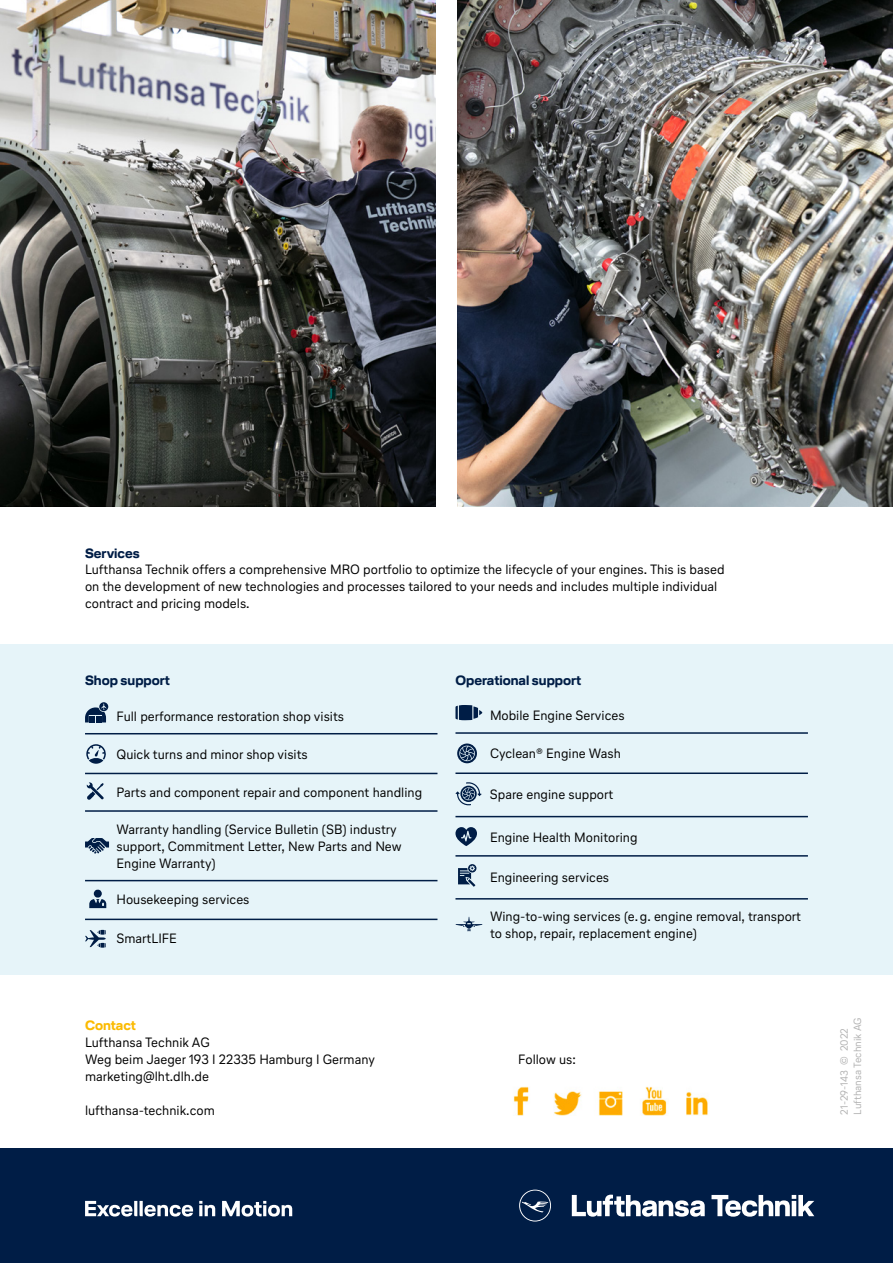
<style>
.page{position:relative;width:893px;height:1263px;background:#fff}
.page>*{position:absolute;margin:0;border:0;box-sizing:border-box;transform-origin:0 0}
.t1{font:13.5px/16.8px "Lufthansa Text";color:#000}
.t2{font:700 13.5px "Lufthansa Head";color:#001d46}
.t3{font:700 13.5px "Lufthansa Head";color:#fbba00}
.t4{font:10.5px/13.2px "Lufthansa Text";color:#b2b2b2}
</style>
<div class="page">
<div style="left:0;top:644px;width:893px;height:331px;background:#e6f4f9"></div>
<hr style="left:85px;top:733px;width:352px;height:1px;background:#001d46">
<hr style="left:85px;top:773px;width:352px;height:1px;background:#001d46">
<hr style="left:85px;top:810px;width:352px;height:2px;background:#001d46">
<hr style="left:85px;top:880px;width:352px;height:1px;background:#001d46">
<hr style="left:85px;top:919px;width:352px;height:1px;background:#001d46">
<svg style="left:85px;top:702px;width:23px;height:20px"></svg>
<svg style="left:86px;top:744px;width:20px;height:20px"></svg>
<svg style="left:86px;top:782px;width:18px;height:18px"></svg>
<svg style="left:85px;top:838px;width:24px;height:16px"></svg>
<svg style="left:89px;top:889px;width:17px;height:19px"></svg>
<svg style="left:85px;top:930px;width:21px;height:18px"></svg>
<hr style="left:455px;top:732px;width:353px;height:2px;background:#001d46">
<hr style="left:455px;top:772px;width:353px;height:2px;background:#001d46">
<hr style="left:455px;top:816px;width:353px;height:1px;background:#001d46">
<hr style="left:455px;top:855px;width:353px;height:2px;background:#001d46">
<hr style="left:455px;top:898px;width:353px;height:1px;background:#001d46">
<svg style="left:455px;top:705px;width:27px;height:15px"></svg>
<svg style="left:457px;top:743px;width:20px;height:20px"></svg>
<svg style="left:455px;top:782px;width:27px;height:24px"></svg>
<svg style="left:455px;top:827px;width:22px;height:19px"></svg>
<svg style="left:458px;top:864px;width:18px;height:23px"></svg>
<svg style="left:455px;top:917px;width:27px;height:14px"></svg>
<img style="left:513px;top:1086px;width:195px;height:30px">
<img style="left:0;top:0;width:436px;height:507px">
<img style="left:457px;top:0;width:436px;height:507px">
<div style="left:0;top:1148px;width:893px;height:115px;background:#001d46"></div>
<svg style="left:572px;top:1194px;width:133px;height:23px"></svg>
<svg style="left:711px;top:1195px;width:103px;height:22px"></svg>
<svg style="left:519px;top:1189px;width:32px;height:32px"></svg>
<svg style="left:85px;top:1201px;width:108px;height:15px"></svg>
<svg style="left:199px;top:1201px;width:16px;height:15px"></svg>
<svg style="left:222px;top:1201px;width:70px;height:15px"></svg>
<p class="t2" style="left:85px;top:543px;width:56px">Services</p>
<p class="t1" style="left:85px;top:561px;width:641px">Lufthansa Technik offers a comprehensive MRO portfolio to optimize the lifecycle of your engines. This is based on the development of new technologies and processes tailored to your needs and includes multiple individual contract and pricing models.</p>
<p class="t2" style="left:85px;top:670px;width:87px">Shop support</p>
<p class="t1" style="left:117px;top:707px;width:229px">Full performance restoration shop visits</p>
<p class="t1" style="left:117px;top:746px;width:193px">Quick turns and minor shop visits</p>
<p class="t1" style="left:117px;top:783px;width:307px">Parts and component repair and component handling</p>
<p class="t1" style="left:117px;top:821px;width:287px">Warranty handling (Service Bulletin (SB) industry support, Commitment Letter, New Parts and New<br>Engine Warranty)</p>
<p class="t1" style="left:117px;top:891px;width:134px">Housekeeping services</p>
<p class="t1" style="left:117px;top:930px;width:62px">SmartLIFE</p>
<p class="t3" style="left:85px;top:1016px;width:52px">Contact</p>
<p class="t1" style="left:85px;top:1033px;width:291px">Lufthansa Technik AG<br>Weg beim Jaeger 193 I 22335 Hamburg I Germany marketing@lht.dlh.de</p>
<p class="t1" style="left:85px;top:1101px;width:131px">lufthansa-technik.com</p>
<p class="t2" style="left:455px;top:670px;width:127px">Operational support</p>
<p class="t1" style="left:490px;top:707px;width:136px">Mobile Engine Services</p>
<p class="t1" style="left:490px;top:745px;width:132px">Cyclean® Engine Wash</p>
<p class="t1" style="left:490px;top:786px;width:125px">Spare engine support</p>
<p class="t1" style="left:490px;top:828px;width:149px">Engine Health Monitoring</p>
<p class="t1" style="left:490px;top:868px;width:121px">Engineering services</p>
<p class="t1" style="left:490px;top:907px;width:313px">Wing-to-wing services (e.g. engine removal, transport to shop, repair, replacement engine)</p>
<p class="t1" style="left:518px;top:1050px;width:59px">Follow us:</p>
<p class="t4" style="left:837px;top:1115px;width:98px;rotate:-90deg">21-29-143 © 2022<br>Lufthansa Technik AG</p>
</div>
